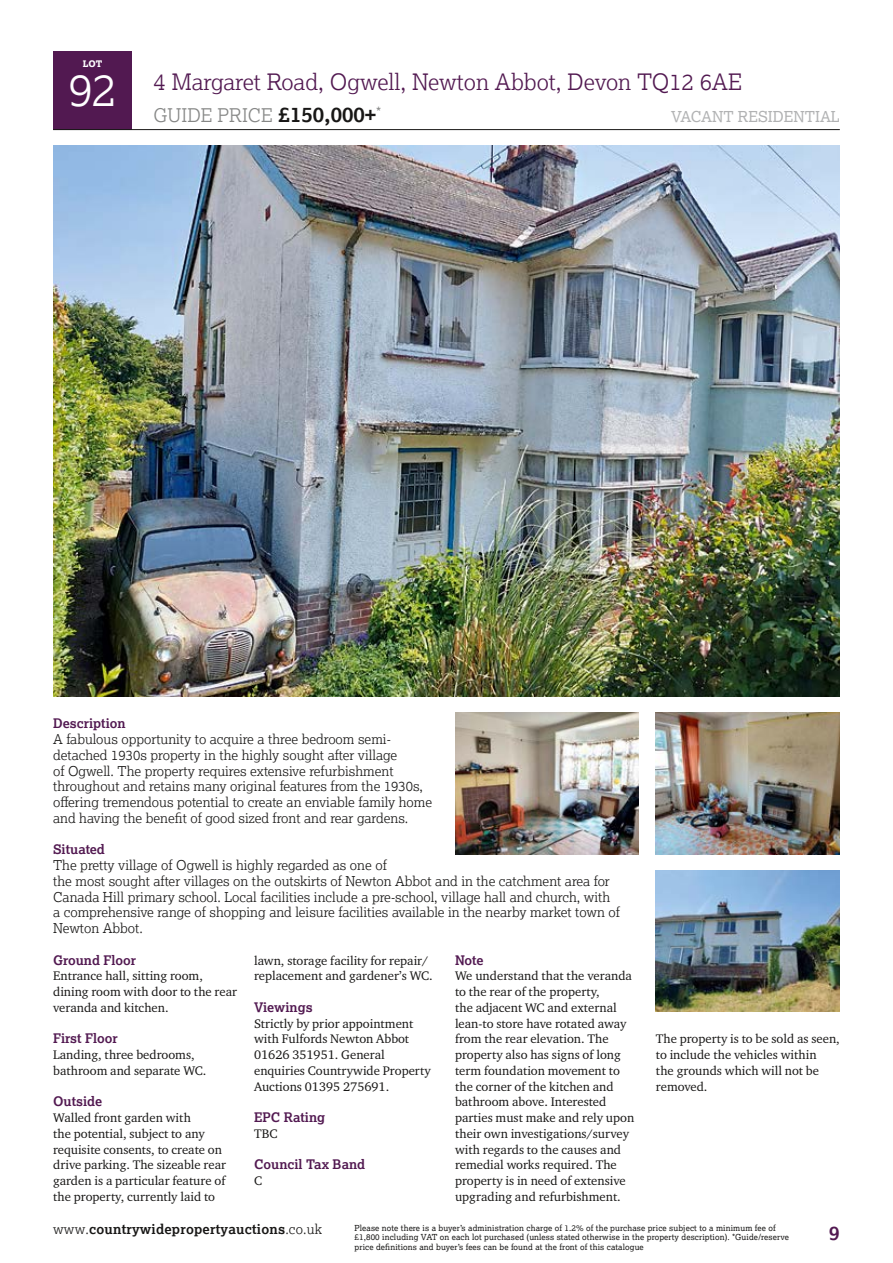
<style>
.page{position:relative;width:893px;height:1263px;background:#fff}
.page>*{position:absolute;margin:0;border:0;box-sizing:border-box;transform-origin:0 0}
.t1{font:300 45px "Lexia";color:#fff}
.t2{font:300 22.5px "Lexia";color:#521951}
.t3{font:700 19.5px "Lexia";color:#521951}
.t4{font:300 18.75px "Lexia";color:#868786}
.t5{font:15px "Lexia";color:#b1b2b3}
.t6{font:300 13.5px/15.8px "Lexia";color:#181716}
.t7{font:700 13.5px "Lexia";letter-spacing:.015em;color:#181716}
.t8{font:13.5px "Lexia";color:#868786}
.t9{font:700 13.2px "Lexia";color:#521951}
.t10{font:12.75px/15.8px "Charter ITC Pro";color:#181716}
.t11{font:800 9px "Lexia";color:#fff}
.t12{font:8.25px/9.8px "Lexia";letter-spacing:.015em;color:#181716}
.s1{font-weight:700;font-size:21px;color:#181716}
.s2{font-weight:300}
</style>
<div class="page">
<div style="left:53px;top:51px;width:79px;height:79px;background:#521951"></div>
<hr style="left:53px;top:129px;width:787px;height:1px;background:#181716">
<img style="left:53px;top:146px;width:787px;height:551px">
<img style="left:455px;top:713px;width:184px;height:141px">
<img style="left:656px;top:870px;width:184px;height:142px">
<img style="left:656px;top:713px;width:184px;height:141px">
<p class="t11" style="left:83px;top:58px;width:21px">LOT</p>
<h1 class="t1" style="left:68px;top:61px;width:50px">92</h1>
<h2 class="t2" style="left:154px;top:68px;width:590px">4 Margaret Road, Ogwell, Newton Abbot, Devon TQ12 6AE</h2>
<h3 class="t4" style="left:154px;top:103px;width:224px">GUIDE PRICE <span class="s1">£150,000+</span></h3>
<p class="t5" style="left:671px;top:107px;width:170px">VACANT RESIDENTIAL</p>
<p class="t8" style="left:376px;top:104px;width:7px">*</p>
<p class="t9" style="left:53px;top:715px;width:74px">Description</p>
<p class="t6" style="left:53px;top:731px;width:381px">A fabulous opportunity to acquire a three bedroom semi&shy;detached 1930s property in the highly sought after village<br>of Ogwell. The property requires extensive refurbishment throughout and retains many original features from the 1930s, offering tremendous potential to create an enviable family home and having the benefit of good sized front and rear gardens.</p>
<p class="t9" style="left:53px;top:841px;width:53px">Situated</p>
<p class="t6" style="left:53px;top:857px;width:568px">The pretty village of Ogwell is highly regarded as one of<br>the most sought after villages on the outskirts of Newton Abbot and in the catchment area for Canada Hill primary school. Local facilities include a pre-school, village hall and church, with a comprehensive range of shopping and leisure facilities available in the nearby market town of Newton Abbot.</p>
<p class="t9" style="left:53px;top:951px;width:84px">Ground Floor</p>
<p class="t10" style="left:53px;top:968px;width:185px">Entrance hall, sitting room, dining room with door to the rear veranda and kitchen.</p>
<p class="t9" style="left:53px;top:1030px;width:66px">First Floor</p>
<p class="t10" style="left:53px;top:1047px;width:155px">Landing, three bedrooms, bathroom and separate WC.</p>
<p class="t9" style="left:53px;top:1093px;width:51px">Outside</p>
<p class="t10" style="left:53px;top:1110px;width:174px">Walled front garden with<br>the potential, subject to any requisite consents, to create on drive parking. The sizeable rear garden is a particular feature of the property, currently laid to</p>
<p class="t9" style="left:455px;top:951px;width:30px">Note</p>
<p class="t10" style="left:455px;top:968px;width:181px">We understand that the veranda to the rear of the property,<br>the adjacent WC and external lean-to store have rotated away from the rear elevation. The property also has signs of long term foundation movement to the corner of the kitchen and bathroom above. Interested parties must make and rely upon their own investigations/survey with regards to the causes and remedial works required. The property is in need of extensive upgrading and refurbishment.</p>
<p class="t10" style="left:254px;top:952px;width:180px">lawn, storage facility for repair/ replacement and gardener’s WC.</p>
<p class="t9" style="left:254px;top:999px;width:60px">Viewings</p>
<p class="t10" style="left:254px;top:1015px;width:178px">Strictly by prior appointment with Fulfords Newton Abbot<br>01626 351951. General enquiries Countrywide Property<br>Auctions 01395 275691.</p>
<p class="t9" style="left:254px;top:1109px;width:73px">EPC Rating</p>
<p class="t10" style="left:254px;top:1125px;width:25px">TBC</p>
<p class="t9" style="left:254px;top:1156px;width:113px">Council Tax Band</p>
<p class="t10" style="left:254px;top:1173px;width:10px">C</p>
<p class="t10" style="left:656px;top:1031px;width:185px">The property is to be sold as seen, to include the vehicles within<br>the grounds which will not be removed.</p>
<p class="t7" style="left:53px;top:1221px;width:271px"><span class="s2">www.</span>countrywidepropertyauctions<span class="s2">.co.uk</span></p>
<h3 class="t3" style="left:829px;top:1220px;width:12px">9</h3>
<p class="t12" style="left:355px;top:1222px;width:436px">Please note there is a buyer’s administration charge of 1.2% of the purchase price subject to a minimum fee of £1,800 including VAT on each lot purchased (unless stated otherwise in the property description). *Guide/reserve price definitions and buyer’s fees can be found at the front of this catalogue</p>
</div>
